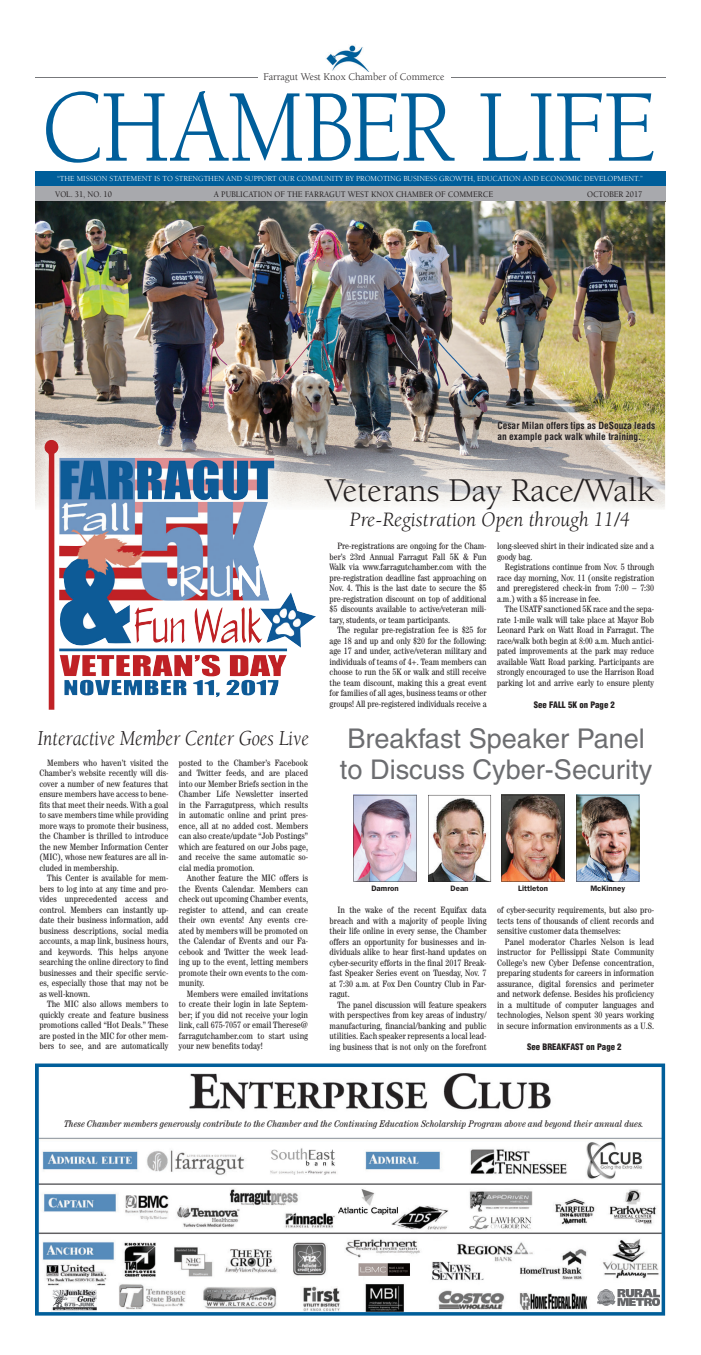
<style>
.page{position:relative;width:701px;height:1355px;background:#fff}
.page>*{position:absolute;margin:0;border:0;box-sizing:border-box;transform-origin:0 0}
.t1{font:105.88px "Berkeley";letter-spacing:-.02em;color:#005e9a;scale:.9 1}
.t2{font:34.12px "Berkeley";color:#231f20}
.t3{font:27.12px/31.5px "Helvetica";color:#6c6d70}
.t4{font:italic 21.88px "Berkeley";color:#231f20;scale:.89 1}
.t5{font:italic 21px "Berkeley";color:#231f20}
.t6{font:10.5px "Berkeley";color:#231f20}
.t7{font:italic condensed 9.62px "Century";color:#231f20}
.t8{font:700 condensed 9.62px/10.9px "Helvetica";color:#231f20}
.t9{font:condensed 9.19px/10.5px "Century";color:#231f20;text-align:justify}
.t10{font:500 8.75px "Berkeley";color:#231f20;scale:.92 1}
.t11{font:900 condensed 8.75px "Helvetica";color:#231f20}
.t12{font:7.96px "Berkeley";color:#fff}
.t13{font:600 7.88px "Franklin Gothic";color:#231f20}
</style>
<div class="page">
<img style="left:326px;top:45px;width:44px;height:27px">
<svg style="left:35px;top:1063px;width:630px;height:252px"></svg>
<hr style="left:35px;top:77px;width:222px;height:1px;background:#77787b">
<hr style="left:452px;top:77px;width:213px;height:1px;background:#77787b">
<div style="left:35px;top:171px;width:630px;height:15px;background:#005e9a"></div>
<div style="left:35px;top:186px;width:630px;height:16px;background:#a8a9ad"></div>
<svg style="left:51px;top:1288px;width:49px;height:23px"></svg>
<div style="left:597px;top:1283px;width:64px;height:27px;background:#fff"></div>
<img style="left:597px;top:1289px;width:62px;height:16px">
<img style="left:35px;top:203px;width:567px;height:214px">
<img style="left:602px;top:203px;width:63px;height:305px">
<img style="left:334px;top:417px;width:268px;height:90px">
<img style="left:35px;top:202px;width:630px;height:1px">
<img style="left:35px;top:416px;width:299px;height:294px">
<img style="left:43px;top:438px;width:273px;height:271px">
<img style="left:492px;top:415px;width:168px;height:31px">
<img style="left:428px;top:795px;width:63px;height:86px">
<img style="left:354px;top:795px;width:62px;height:86px">
<img style="left:501px;top:795px;width:63px;height:86px">
<img style="left:576px;top:795px;width:63px;height:86px">
<p class="t6" style="left:263px;top:73px;width:183px">Farragut West Knox Chamber of Commerce</p>
<h1 class="t1" style="left:41px;top:86px;width:685px">CHAMBER LIFE</h1>
<p class="t12" style="left:57px;top:176px;width:587px">“THE MISSION STATEMENT IS TO STRENGTHEN AND SUPPORT OUR COMMUNITY BY PROMOTING BUSINESS GROWTH, EDUCATION AND ECONOMIC DEVELOPMENT.”</p>
<p class="t10" style="left:55px;top:190px;width:63px">VOL. 31, NO. 10</p>
<p class="t10" style="left:214px;top:190px;width:305px">A PUBLICATION OF THE FARRAGUT WEST KNOX CHAMBER OF COMMERCE</p>
<p class="t10" style="left:587px;top:190px;width:62px">OCTOBER 2017</p>
<p class="t8" style="left:497px;top:420px;width:159px">Cesar Milan offers tips as DeSouza leads an example pack walk while training.</p>
<h3 class="t4" style="left:38px;top:729px;width:307px">Interactive Member Center Goes Live</h3>
<p class="t9" style="left:39px;top:758px;width:131px;text-indent:8px">Members who haven’t visited the Chamber’s website recently will dis&shy;cover a number of new features that ensure members have access to bene&shy;fits that meet their needs. With a goal to save members time while providing more ways to promote their business, the Chamber is thrilled to introduce the new Member Information Center (MIC), whose new features are all in&shy;cluded in membership.</p>
<p class="t9" style="left:39px;top:873px;width:131px;text-indent:8px">This Center is available for mem&shy;bers to log into at any time and pro&shy;vides unprecedented access and control. Members can instantly up&shy;date their business information, add business descriptions, social media accounts, a map link, business hours, and keywords. This helps anyone searching the online directory to find businesses and their specific servic&shy;es, especially those that may not be as well-known.</p>
<p class="t9" style="left:39px;top:999px;width:131px;text-indent:8px">The MIC also allows members to quickly create and feature business promotions called “Hot Deals.” These are posted in the MIC for other mem&shy;bers to see, and are automatically</p>
<p class="t9" style="left:179px;top:758px;width:131px">posted to the Chamber’s Facebook and Twitter feeds, and are placed into our Member Briefs section in the Chamber Life Newsletter inserted in the Farragutpress, which results in automatic online and print pres&shy;ence, all at no added cost. Members can also create/update “Job Postings” which are featured on our Jobs page, and receive the same automatic so&shy;cial media promotion.</p>
<p class="t9" style="left:179px;top:873px;width:131px;text-indent:8px">Another feature the MIC offers is the Events Calendar. Members can check out upcoming Chamber events, register to attend, and can create their own events! Any events cre&shy;ated by members will be promoted on the Calendar of Events and our Fa&shy;cebook and Twitter the week lead&shy;ing up to the event, letting members promote their own events to the com&shy;munity.</p>
<p class="t9" style="left:179px;top:989px;width:131px;text-indent:8px">Members were emailed invitations to create their login in late Septem&shy;ber; if you did not receive your login link, call 675-7057 or email Therese@ farragutchamber.com to start using your new benefits today!</p>
<h2 class="t2" style="left:325px;top:477px;width:331px">Veterans Day Race/Walk</h2>
<h3 class="t5" style="left:349px;top:511px;width:282px">Pre-Registration Open through 11/4</h3>
<p class="t9" style="left:330px;top:541px;width:159px;text-indent:8px">Pre-registrations are ongoing for the Cham&shy;ber’s 23rd Annual Farragut Fall 5K &amp; Fun Walk via www.farragutchamber.com with the pre-registration deadline fast approaching on Nov. 4. This is the last date to secure the $5 pre-registration discount on top of additional $5 discounts available to active/veteran mili&shy;tary, students, or team participants.</p>
<p class="t9" style="left:330px;top:625px;width:159px;text-indent:8px">The regular pre-registration fee is $25 for age 18 and up and only $20 for the following: age 17 and under, active/veteran military and individuals of teams of 4+. Team members can choose to run the 5K or walk and still receive the team discount, making this a great event for families of all ages, business teams or other groups! All pre-registered individuals receive a</p>
<p class="t9" style="left:497px;top:541px;width:159px">long-sleeved shirt in their indicated size and a goody bag.</p>
<p class="t9" style="left:497px;top:562px;width:159px;text-indent:8px">Registrations continue from Nov. 5 through race day morning, Nov. 11 (onsite registration and preregistered check-in from 7:00 – 7:30 a.m.) with a $5 increase in fee.</p>
<p class="t9" style="left:497px;top:604px;width:159px;text-indent:8px">The USATF sanctioned 5K race and the sepa&shy;rate 1-mile walk will take place at Mayor Bob Leonard Park on Watt Road in Farragut. The race/walk both begin at 8:00 a.m. Much antici&shy;pated improvements at the park may reduce available Watt Road parking. Participants are strongly encouraged to use the Harrison Road parking lot and arrive early to ensure plenty</p>
<p class="t11" style="left:534px;top:701px;width:83px">See FALL 5K on Page 2</p>
<h3 class="t3" style="left:340px;top:725px;width:314px">Breakfast Speaker Panel to Discuss Cyber-Security</h3>
<p class="t13" style="left:371px;top:885px;width:29px">Damron</p>
<p class="t13" style="left:450px;top:885px;width:19px">Dean</p>
<p class="t13" style="left:518px;top:885px;width:31px">Littleton</p>
<p class="t13" style="left:590px;top:885px;width:36px">McKinney</p>
<p class="t9" style="left:330px;top:905px;width:158px;text-indent:8px">In the wake of the recent Equifax data breach and with a majority of people living their life online in every sense, the Chamber offers an opportunity for businesses and in&shy;dividuals alike to hear first-hand updates on cyber-security efforts in the final 2017 Break&shy;fast Speaker Series event on Tuesday, Nov. 7 at 7:30 a.m. at Fox Den Country Club in Far&shy;ragut.</p>
<p class="t9" style="left:330px;top:1000px;width:158px;text-indent:8px">The panel discussion will feature speakers with perspectives from key areas of industry/ manufacturing, financial/banking and public utilities. Each speaker represents a local lead&shy;ing business that is not only on the forefront</p>
<p class="t9" style="left:497px;top:905px;width:158px">of cyber-security requirements, but also pro&shy;tects tens of thousands of client records and sensitive customer data themselves:</p>
<p class="t9" style="left:497px;top:937px;width:158px;text-indent:8px">Panel moderator Charles Nelson is lead instructor for Pellissippi State Community College’s new Cyber Defense concentration, preparing students for careers in information assurance, digital forensics and perimeter and network defense. Besides his proficiency in a multitude of computer languages and technologies, Nelson spent 30 years working in secure information environments as a U.S.</p>
<p class="t11" style="left:527px;top:1043px;width:96px">See BREAKFAST on Page 2</p>
<p class="t7" style="left:64px;top:1120px;width:581px">These Chamber members generously contribute to the Chamber and the Continuing Education Scholarship Program above and beyond their annual dues.</p>
</div>
